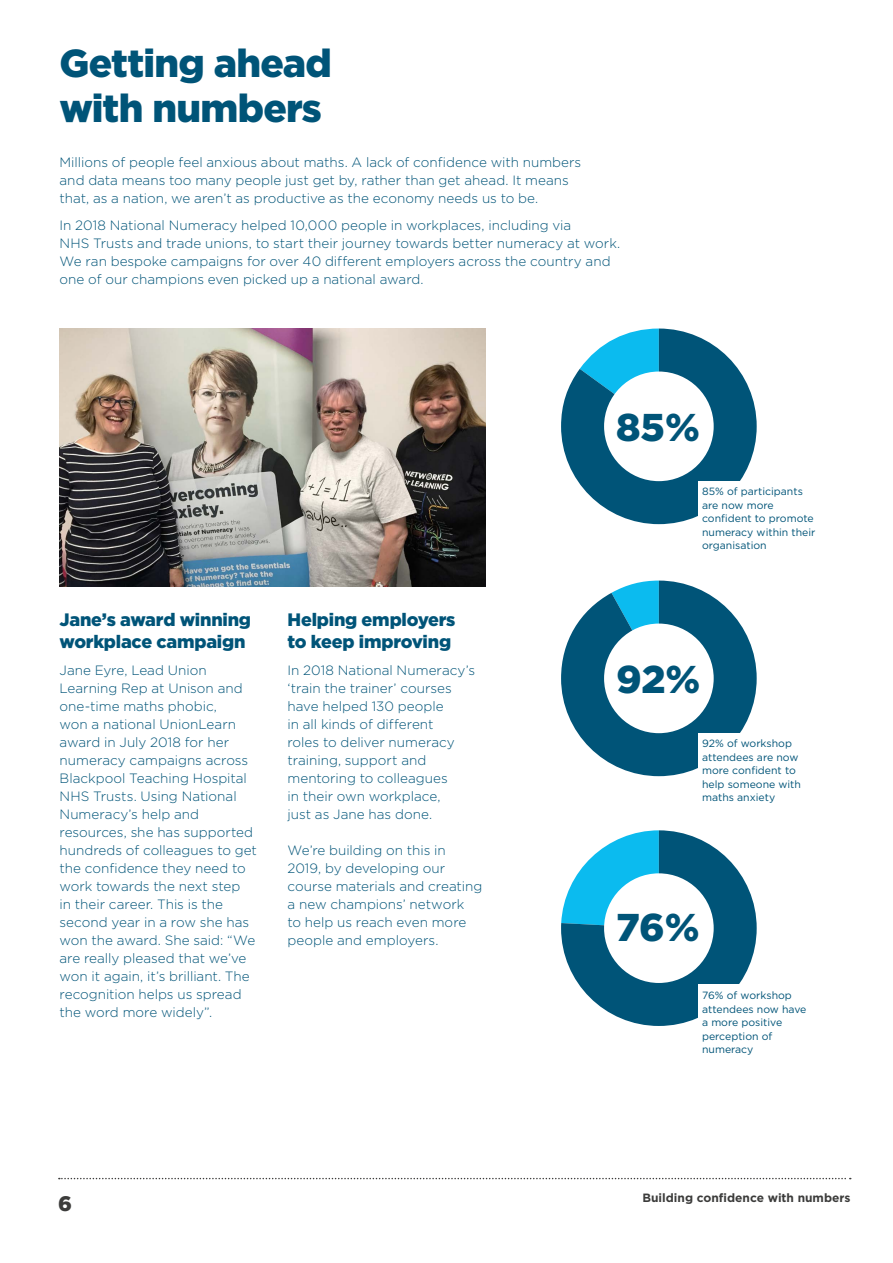
<style>
.page{position:relative;width:893px;height:1263px;background:#fff}
.page>*{position:absolute;margin:0;border:0;box-sizing:border-box;transform-origin:0 0}
.t1{font:900 39px/45px "Gotham";letter-spacing:-.02em;color:#005478}
.t2{font:900 38.7px "Gotham";color:#005478}
.t3{font:900 21px "Gotham";color:#3c3c3b}
.t4{font:900 18px/22.5px "Gotham";letter-spacing:-.01em;color:#005478}
.t5{font:300 13.5px/18px "Gotham";color:#005478}
.t6{font:700 12px "Gotham";color:#3c3c3b}
.t7{font:10.5px/13.5px "Gotham";color:#005478}
</style>
<div class="page">
<svg style="left:59px;top:1178px;width:792px;height:1px"></svg>
<hr style="left:892px;top:0;width:1px;height:1263px;background:#005478">
<img style="left:60px;top:328px;width:426px;height:258px">
<svg style="left:561px;top:329px;width:196px;height:195px"></svg>
<div style="left:604px;top:371px;width:110px;height:110px;background:#fff;border-radius:50%"></div>
<div style="left:698px;top:482px;width:122px;height:76px;background:#fff"></div>
<svg style="left:561px;top:581px;width:196px;height:195px"></svg>
<div style="left:604px;top:623px;width:110px;height:110px;background:#fff;border-radius:50%"></div>
<div style="left:698px;top:734px;width:122px;height:76px;background:#fff"></div>
<svg style="left:561px;top:830px;width:196px;height:196px;background:#066f97"></svg>
<div style="left:604px;top:873px;width:110px;height:110px;background:#fff;border-radius:50%"></div>
<div style="left:698px;top:984px;width:122px;height:111px;background:#fff"></div>
<h1 class="t1" style="left:60px;top:39px;width:274px">Getting ahead with numbers</h1>
<p class="t5" style="left:60px;top:153px;width:523px">Millions of people feel anxious about maths. A lack of confidence with numbers and data means too many people just get by, rather than get ahead. It means that, as a nation, we aren’t as productive as the economy needs us to be.</p>
<p class="t5" style="left:60px;top:216px;width:562px">In 2018 National Numeracy helped 10,000 people in workplaces, including via<br>NHS Trusts and trade unions, to start their journey towards better numeracy at work.<br>We ran bespoke campaigns for over 40 different employers across the country and one of our champions even picked up a national award.</p>
<h2 class="t2" style="left:616px;top:405px;width:85px">85%</h2>
<h3 class="t4" style="left:60px;top:607px;width:193px">Jane’s award winning workplace campaign</h3>
<p class="t5" style="left:60px;top:661px;width:199px">Jane Eyre, Lead Union<br>Learning Rep at Unison and one-time maths phobic,<br>won a national UnionLearn award in July 2018 for her numeracy campaigns across<br>Blackpool Teaching Hospital<br>NHS Trusts. Using National<br>Numeracy’s help and resources, she has supported hundreds of colleagues to get the confidence they need to work towards the next step<br>in their career. This is the second year in a row she has won the award. She said: “We are really pleased that we’ve won it again, it’s brilliant. The recognition helps us spread the word more widely”.</p>
<h3 class="t4" style="left:287px;top:607px;width:169px">Helping employers to keep improving</h3>
<p class="t5" style="left:287px;top:661px;width:189px">In 2018 National Numeracy’s ‘train the trainer’ courses have helped 130 people<br>in all kinds of different<br>roles to deliver numeracy training, support and mentoring to colleagues<br>in their own workplace,<br>just as Jane has done.</p>
<p class="t5" style="left:287px;top:841px;width:196px">We’re building on this in<br>2019, by developing our course materials and creating a new champions’ network<br>to help us reach even more people and employers.</p>
<p class="t7" style="left:702px;top:484px;width:115px">85% of participants are now more confident to promote numeracy within their organisation</p>
<h2 class="t2" style="left:616px;top:657px;width:86px">92%</h2>
<p class="t7" style="left:702px;top:736px;width:100px">92% of workshop attendees are now more confident to help someone with maths anxiety</p>
<h2 class="t2" style="left:616px;top:904px;width:85px">76%</h2>
<p class="t7" style="left:702px;top:988px;width:106px">76% of workshop attendees now have a more positive perception of numeracy</p>
<h3 class="t3" style="left:58px;top:1191px;width:15px">6</h3>
<p class="t6" style="left:642px;top:1190px;width:210px">Building confidence with numbers</p>
</div>
